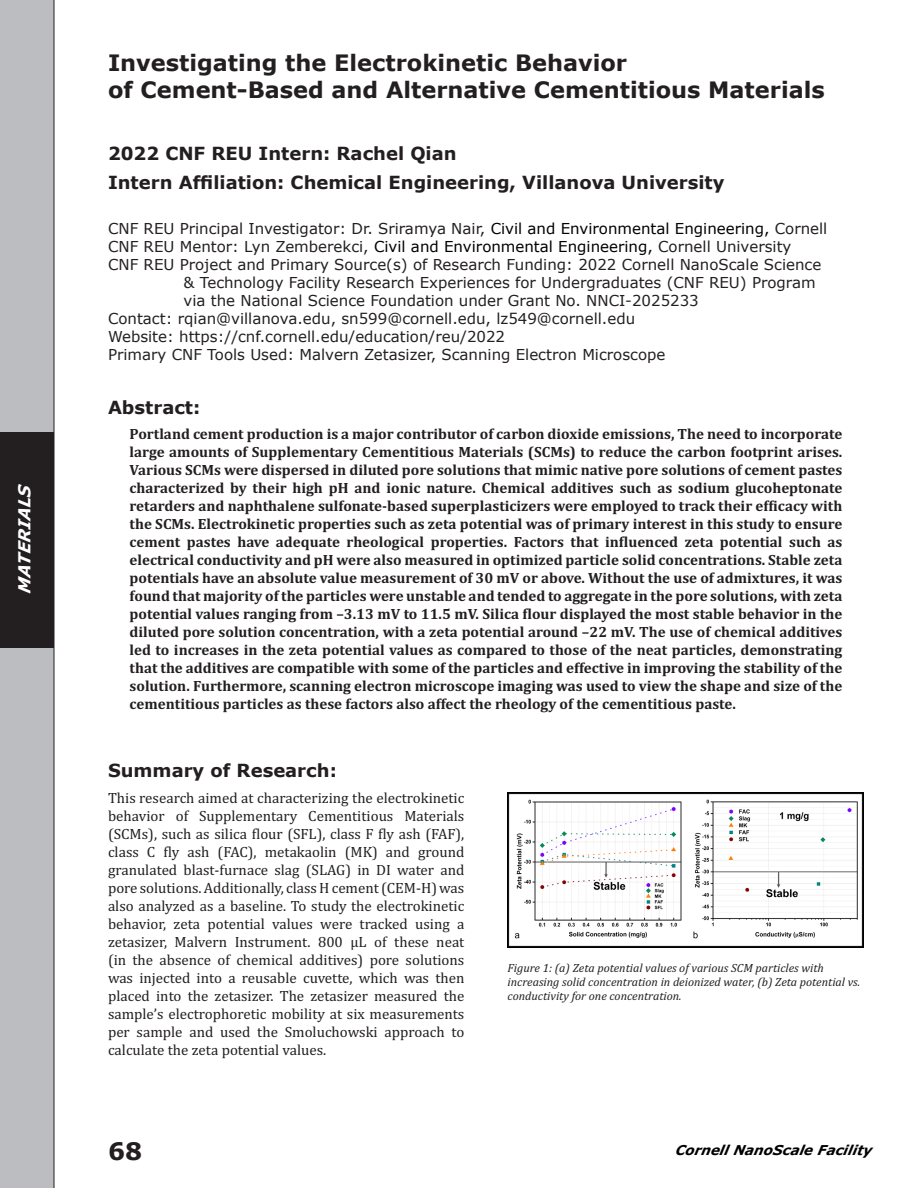
<style>
.page{position:relative;width:918px;height:1188px;background:#fff}
.page>*{position:absolute;margin:0;border:0;box-sizing:border-box;transform-origin:0 0}
.t1{font:700 24px "Verdana";color:#231f20}
.Project_Title{font:700 22.5px/27px "Verdana";color:#231f20}
.Project___PI_Users{font:700 18px "Verdana";color:#231f20}
.Body_Header{font:700 18px "Verdana";color:#231f20}
.t2{font:italic 700 16.5px "Verdana";color:#fff}
.Abstract_Text{font:700 15px/18px "Cambria";color:#231f20;text-align:justify}
.t3{font:15px/18px "Cambria";color:#231f20;text-align:justify}
.Project_Info{font:15px/18px "Verdana";color:#231f20}
.Affiliation{font:15px "Verdana";color:#231f20}
.t4{font:italic 700 13.5px "Verdana";color:#000}
.Captions{font:italic 12px/14.4px "Cambria";color:#231f20}
.s1{color:#000}
</style>
<div class="page">
<div style="left:0;top:0;width:54px;height:1188px;background:#bcbdc0"></div>
<div style="left:0;top:432px;width:54px;height:216px;background:#231f20"></div>
<img style="left:508px;top:793px;width:356px;height:155px">
<p class="t2" style="left:14px;top:594px;width:113px;rotate:-90deg">MATERIALS</p>
<p class="Project_Title" style="left:108px;top:50px;width:718px">Investigating the Electrokinetic Behavior<br>of Cement-Based and Alternative Cementitious Materials</p>
<p class="Project___PI_Users" style="left:108px;top:142px;width:350px">2022 CNF REU Intern: Rachel Qian</p>
<p class="Project___PI_Users" style="left:108px;top:170px;width:618px">Intern Affiliation: Chemical Engineering, Villanova University</p>
<p class="Affiliation" style="left:108px;top:219px;width:721px">CNF REU Principal Investigator: Dr. Sriramya Nair, <span class="s1">Civil and Environmental Engineering,</span> Cornell</p>
<p class="Project_Info" style="left:108px;top:237px;width:685px">CNF REU Mentor: Lyn Zemberekci, <span class="s1">Civil and Environmental Engineering,</span> Cornell University</p>
<p class="Project_Info" style="left:184px;top:255px;width:639px;text-indent:-76px">CNF REU Project and Primary Source(s) of Research Funding: 2022 Cornell NanoScale Science &amp; Technology Facility Research Experiences for Undergraduates (CNF REU) Program via the National Science Foundation under Grant No. NNCI-2025233</p>
<p class="Project_Info" style="left:108px;top:309px;width:529px">Contact: rqian@villanova.edu, sn599@cornell.edu, lz549@cornell.edu</p>
<p class="Project_Info" style="left:108px;top:327px;width:399px">Website: https://cnf.cornell.edu/education/reu/2022</p>
<p class="Project_Info" style="left:108px;top:345px;width:559px">Primary CNF Tools Used: Malvern Zetasizer, Scanning Electron Microscope</p>
<p class="Body_Header" style="left:108px;top:396px;width:94px">Abstract:</p>
<p class="Abstract_Text" style="left:130px;top:425px;width:714px">Portland cement production is a major contributor of carbon dioxide emissions, The need to incorporate large amounts of Supplementary Cementitious Materials (SCMs) to reduce the carbon footprint arises.<br>Various SCMs were dispersed in diluted pore solutions that mimic native pore solutions of cement pastes characterized by their high pH and ionic nature. Chemical additives such as sodium glucoheptonate retarders and naphthalene sulfonate-based superplasticizers were employed to track their efficacy with the SCMs. Electrokinetic properties such as zeta potential was of primary interest in this study to ensure cement pastes have adequate rheological properties. Factors that influenced zeta potential such as electrical conductivity and pH were also measured in optimized particle solid concentrations. Stable zeta potentials have an absolute value measurement of 30 mV or above. Without the use of admixtures, it was found that majority of the particles were unstable and tended to aggregate in the pore solutions, with zeta potential values ranging from –3.13 mV to 11.5 mV. Silica flour displayed the most stable behavior in the diluted pore solution concentration, with a zeta potential around –22 mV. The use of chemical additives led to increases in the zeta potential values as compared to those of the neat particles, demonstrating that the additives are compatible with some of the particles and effective in improving the stability of the solution. Furthermore, scanning electron microscope imaging was used to view the shape and size of the cementitious particles as these factors also affect the rheology of the cementitious paste.</p>
<p class="Body_Header" style="left:108px;top:759px;width:230px">Summary of Research:</p>
<p class="t3" style="left:108px;top:789px;width:358px">This research aimed at characterizing the electrokinetic behavior of Supplementary Cementitious Materials (SCMs), such as silica flour (SFL), class F fly ash (FAF), class C fly ash (FAC), metakaolin (MK) and ground granulated blast-furnace slag (SLAG) in DI water and pore solutions. Additionally, class H cement (CEM-H) was also analyzed as a baseline. To study the electrokinetic behavior, zeta potential values were tracked using a zetasizer, Malvern Instrument. 800 µL of these neat (in the absence of chemical additives) pore solutions was injected into a reusable cuvette, which was then placed into the zetasizer. The zetasizer measured the sample’s electrophoretic mobility at six measurements per sample and used the Smoluchowski approach to calculate the zeta potential values.</p>
<p class="Captions" style="left:508px;top:960px;width:354px">Figure 1: (a) Zeta potential values of various SCM particles with increasing solid concentration in deionized water, (b) Zeta potential vs. conductivity for one concentration.</p>
<h1 class="t1" style="left:108px;top:1136px;width:36px">68</h1>
<p class="t4" style="left:675px;top:1141px;width:201px">Cornell NanoScale Facility</p>
</div>
